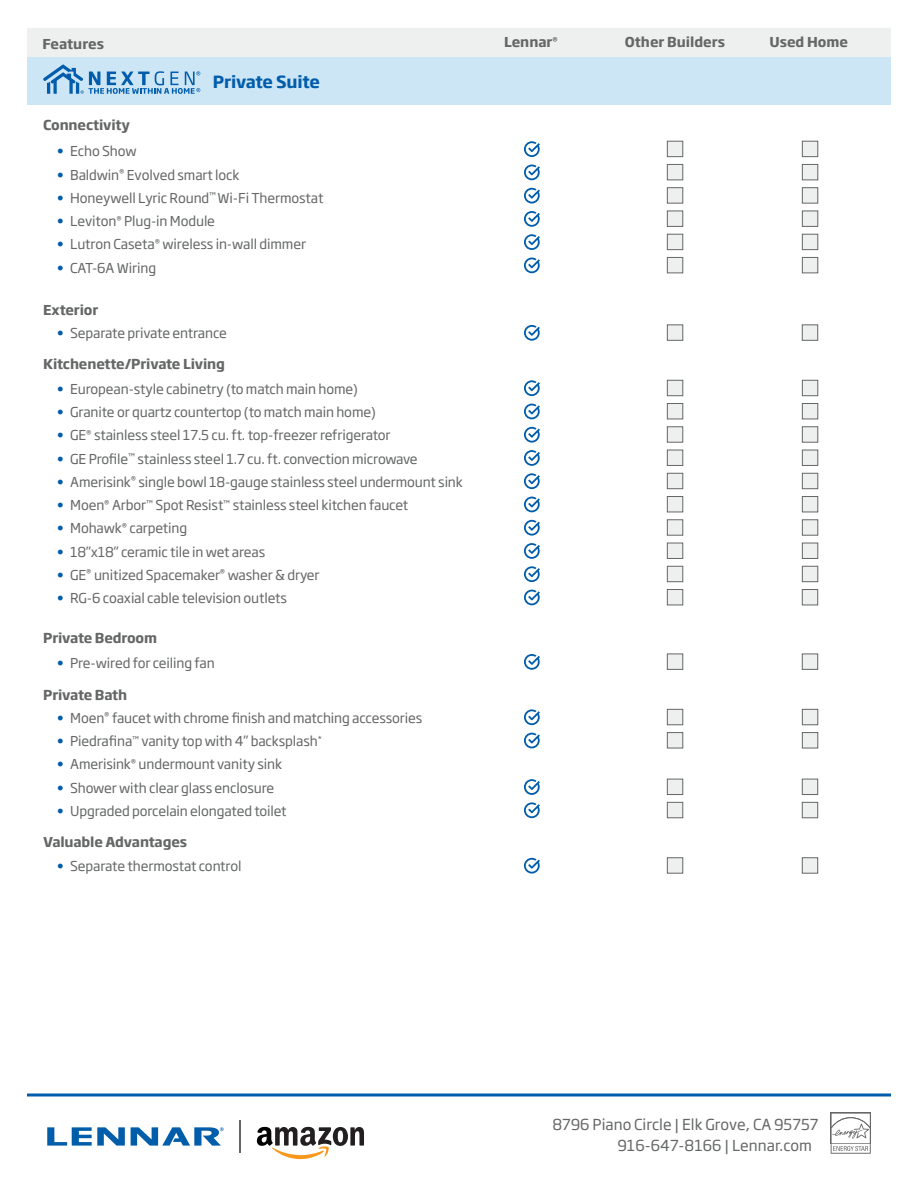
<style>
.page{position:relative;width:918px;height:1188px;background:#fff}
.page>*{position:absolute;margin:0;border:0;box-sizing:border-box;transform-origin:0 0}
.t1{font:700 16.5px "Soho Gothic Pro";letter-spacing:-.01em;color:#015dab}
.t2{font:15px/20.7px "Soho Gothic Pro";color:#656666}
.t3{font:13.5px "Soho Gothic Pro";letter-spacing:-.01em;color:#656666}
.Bullet__blue{font:700 13.5px "Soho Gothic Pro";letter-spacing:-.01em;color:#656666}
.s1{color:#015dab}
</style>
<div class="page">
<hr style="left:27px;top:1094px;width:378px;height:2px;background:#015dab">
<hr style="left:405px;top:1094px;width:405px;height:2px;background:#015dab">
<hr style="left:810px;top:1094px;width:81px;height:2px;background:#015dab">
<svg style="left:47px;top:1127px;width:78px;height:19px"></svg>
<svg style="left:131px;top:1127px;width:93px;height:19px"></svg>
<svg style="left:257px;top:1127px;width:107px;height:32px"></svg>
<hr style="left:240px;top:1120px;width:1px;height:33px;background:#666766">
<div style="left:831px;top:1113px;width:40px;height:31px;background:#9fa09f"></div>
<svg style="left:831px;top:1114px;width:40px;height:40px"></svg>
<div style="left:27px;top:28px;width:864px;height:29px;background:#eef0f0"></div>
<div style="left:27px;top:57px;width:864px;height:47px;background:#cde6f6"></div>
<svg style="left:43px;top:64px;width:157px;height:30px"></svg>
<svg style="left:524px;top:141px;width:16px;height:16px"></svg>
<div style="left:667px;top:141px;width:16px;height:16px;background:#eef0f0;border:1px solid #656666"></div>
<div style="left:802px;top:141px;width:16px;height:16px;background:#eef0f0;border:1px solid #656666"></div>
<svg style="left:524px;top:165px;width:16px;height:15px"></svg>
<div style="left:667px;top:164px;width:16px;height:16px;background:#eef0f0;border:1px solid #656666"></div>
<div style="left:802px;top:164px;width:16px;height:16px;background:#eef0f0;border:1px solid #656666"></div>
<svg style="left:524px;top:188px;width:16px;height:16px"></svg>
<div style="left:667px;top:187px;width:16px;height:17px;background:#eef0f0;border:1px solid #656666"></div>
<div style="left:802px;top:187px;width:16px;height:17px;background:#eef0f0;border:1px solid #656666"></div>
<svg style="left:524px;top:211px;width:16px;height:16px"></svg>
<div style="left:667px;top:211px;width:16px;height:16px;background:#eef0f0;border:1px solid #656666"></div>
<div style="left:802px;top:211px;width:16px;height:16px;background:#eef0f0;border:1px solid #656666"></div>
<svg style="left:524px;top:234px;width:16px;height:16px"></svg>
<div style="left:667px;top:234px;width:16px;height:16px;background:#eef0f0;border:1px solid #656666"></div>
<div style="left:802px;top:234px;width:16px;height:16px;background:#eef0f0;border:1px solid #656666"></div>
<svg style="left:524px;top:258px;width:16px;height:15px"></svg>
<div style="left:667px;top:257px;width:16px;height:16px;background:#eef0f0;border:1px solid #656666"></div>
<div style="left:802px;top:257px;width:16px;height:16px;background:#eef0f0;border:1px solid #656666"></div>
<svg style="left:524px;top:325px;width:16px;height:16px"></svg>
<div style="left:667px;top:324px;width:16px;height:17px;background:#eef0f0;border:1px solid #656666"></div>
<div style="left:802px;top:324px;width:16px;height:17px;background:#eef0f0;border:1px solid #656666"></div>
<svg style="left:524px;top:380px;width:16px;height:16px"></svg>
<div style="left:667px;top:380px;width:16px;height:16px;background:#eef0f0;border:1px solid #656666"></div>
<div style="left:802px;top:380px;width:16px;height:16px;background:#eef0f0;border:1px solid #656666"></div>
<svg style="left:524px;top:404px;width:16px;height:15px"></svg>
<div style="left:667px;top:403px;width:16px;height:16px;background:#eef0f0;border:1px solid #656666"></div>
<div style="left:802px;top:403px;width:16px;height:16px;background:#eef0f0;border:1px solid #656666"></div>
<svg style="left:524px;top:427px;width:16px;height:16px"></svg>
<div style="left:667px;top:426px;width:16px;height:17px;background:#eef0f0;border:1px solid #656666"></div>
<div style="left:802px;top:426px;width:16px;height:17px;background:#eef0f0;border:1px solid #656666"></div>
<svg style="left:524px;top:450px;width:16px;height:16px"></svg>
<div style="left:667px;top:450px;width:16px;height:16px;background:#eef0f0;border:1px solid #656666"></div>
<div style="left:802px;top:450px;width:16px;height:16px;background:#eef0f0;border:1px solid #656666"></div>
<svg style="left:524px;top:473px;width:16px;height:16px"></svg>
<div style="left:667px;top:473px;width:16px;height:16px;background:#eef0f0;border:1px solid #656666"></div>
<div style="left:802px;top:473px;width:16px;height:16px;background:#eef0f0;border:1px solid #656666"></div>
<svg style="left:524px;top:497px;width:16px;height:15px"></svg>
<div style="left:667px;top:496px;width:16px;height:16px;background:#eef0f0;border:1px solid #656666"></div>
<div style="left:802px;top:496px;width:16px;height:16px;background:#eef0f0;border:1px solid #656666"></div>
<svg style="left:524px;top:520px;width:16px;height:16px"></svg>
<div style="left:667px;top:519px;width:16px;height:17px;background:#eef0f0;border:1px solid #656666"></div>
<div style="left:802px;top:519px;width:16px;height:17px;background:#eef0f0;border:1px solid #656666"></div>
<svg style="left:524px;top:543px;width:16px;height:16px"></svg>
<div style="left:667px;top:543px;width:16px;height:16px;background:#eef0f0;border:1px solid #656666"></div>
<div style="left:802px;top:543px;width:16px;height:16px;background:#eef0f0;border:1px solid #656666"></div>
<svg style="left:524px;top:566px;width:16px;height:16px"></svg>
<div style="left:667px;top:566px;width:16px;height:16px;background:#eef0f0;border:1px solid #656666"></div>
<div style="left:802px;top:566px;width:16px;height:16px;background:#eef0f0;border:1px solid #656666"></div>
<svg style="left:524px;top:590px;width:16px;height:15px"></svg>
<div style="left:667px;top:589px;width:16px;height:16px;background:#eef0f0;border:1px solid #656666"></div>
<div style="left:802px;top:589px;width:16px;height:16px;background:#eef0f0;border:1px solid #656666"></div>
<svg style="left:524px;top:654px;width:16px;height:16px"></svg>
<div style="left:667px;top:654px;width:16px;height:16px;background:#eef0f0;border:1px solid #656666"></div>
<div style="left:802px;top:654px;width:16px;height:16px;background:#eef0f0;border:1px solid #656666"></div>
<svg style="left:524px;top:709px;width:16px;height:16px"></svg>
<div style="left:667px;top:709px;width:16px;height:16px;background:#eef0f0;border:1px solid #656666"></div>
<div style="left:802px;top:709px;width:16px;height:16px;background:#eef0f0;border:1px solid #656666"></div>
<svg style="left:524px;top:733px;width:16px;height:15px"></svg>
<div style="left:667px;top:732px;width:16px;height:16px;background:#eef0f0;border:1px solid #656666"></div>
<div style="left:802px;top:732px;width:16px;height:16px;background:#eef0f0;border:1px solid #656666"></div>
<svg style="left:524px;top:779px;width:16px;height:16px"></svg>
<div style="left:667px;top:779px;width:16px;height:16px;background:#eef0f0;border:1px solid #656666"></div>
<div style="left:802px;top:779px;width:16px;height:16px;background:#eef0f0;border:1px solid #656666"></div>
<svg style="left:524px;top:802px;width:16px;height:16px"></svg>
<div style="left:667px;top:802px;width:16px;height:16px;background:#eef0f0;border:1px solid #656666"></div>
<div style="left:802px;top:802px;width:16px;height:16px;background:#eef0f0;border:1px solid #656666"></div>
<svg style="left:524px;top:858px;width:16px;height:16px"></svg>
<div style="left:667px;top:857px;width:16px;height:17px;background:#eef0f0;border:1px solid #656666"></div>
<div style="left:802px;top:857px;width:16px;height:17px;background:#eef0f0;border:1px solid #656666"></div>
<p class="Bullet__blue" style="left:43px;top:33px;width:63px">Features</p>
<p class="Bullet__blue" style="left:504px;top:32px;width:55px">Lennar<sup>®</sup></p>
<p class="Bullet__blue" style="left:625px;top:32px;width:102px">Other Builders</p>
<p class="Bullet__blue" style="left:769px;top:32px;width:80px">Used Home</p>
<p class="t1" style="left:213px;top:69px;width:109px">Private Suite</p>
<p class="Bullet__blue" style="left:43px;top:114px;width:88px">Connectivity</p>
<p class="t3" style="left:57px;top:141px;width:82px"><span class="s1">•</span> Echo Show</p>
<p class="t3" style="left:57px;top:164px;width:184px"><span class="s1">•</span> Baldwin<sup>®</sup> Evolved smart lock</p>
<p class="t3" style="left:57px;top:187px;width:268px"><span class="s1">•</span> Honeywell Lyric Round<sup>™</sup> Wi-Fi Thermostat</p>
<p class="t3" style="left:57px;top:211px;width:160px"><span class="s1">•</span> Leviton<sup>®</sup> Plug-in Module</p>
<p class="t3" style="left:57px;top:234px;width:251px"><span class="s1">•</span> Lutron Caseta<sup>®</sup> wireless in-wall dimmer</p>
<p class="t3" style="left:57px;top:257px;width:101px"><span class="s1">•</span> CAT-6A Wiring</p>
<p class="Bullet__blue" style="left:43px;top:299px;width:57px">Exterior</p>
<p class="t3" style="left:57px;top:323px;width:172px"><span class="s1">•</span> Separate private entrance</p>
<p class="Bullet__blue" style="left:43px;top:353px;width:183px">Kitchenette/Private Living</p>
<p class="t3" style="left:57px;top:378px;width:303px"><span class="s1">•</span> European-style cabinetry (to match main home)</p>
<p class="t3" style="left:57px;top:402px;width:321px"><span class="s1">•</span> Granite or quartz countertop (to match main home)</p>
<p class="t3" style="left:57px;top:425px;width:335px"><span class="s1">•</span> GE<sup>®</sup> stainless steel 17.5 cu. ft. top-freezer refrigerator</p>
<p class="t3" style="left:57px;top:448px;width:362px"><span class="s1">•</span> GE Profile<sup>™</sup> stainless steel 1.7 cu. ft. convection microwave</p>
<p class="t3" style="left:57px;top:471px;width:408px"><span class="s1">•</span> Amerisink<sup>®</sup> single bowl 18-gauge stainless steel undermount sink</p>
<p class="t3" style="left:57px;top:495px;width:353px"><span class="s1">•</span> Moen<sup>®</sup> Arbor<sup>™</sup> Spot Resist<sup>™</sup> stainless steel kitchen faucet</p>
<p class="t3" style="left:57px;top:518px;width:132px"><span class="s1">•</span> Mohawk<sup>®</sup> carpeting</p>
<p class="t3" style="left:57px;top:541px;width:210px"><span class="s1">•</span> 18”x18” ceramic tile in wet areas</p>
<p class="t3" style="left:57px;top:564px;width:264px"><span class="s1">•</span> GE<sup>®</sup> unitized Spacemaker<sup>®</sup> washer &amp; dryer</p>
<p class="t3" style="left:57px;top:588px;width:232px"><span class="s1">•</span> RG-6 coaxial cable television outlets</p>
<p class="Bullet__blue" style="left:43px;top:627px;width:115px">Private Bedroom</p>
<p class="t3" style="left:57px;top:652px;width:160px"><span class="s1">•</span> Pre-wired for ceiling fan</p>
<p class="Bullet__blue" style="left:43px;top:684px;width:86px">Private Bath</p>
<p class="t3" style="left:57px;top:707px;width:367px"><span class="s1">•</span> Moen<sup>®</sup> faucet with chrome finish and matching accessories</p>
<p class="t3" style="left:57px;top:731px;width:267px"><span class="s1">•</span> Piedrafina<sup>™</sup> vanity top with 4” backsplash<sup>*</sup></p>
<p class="t3" style="left:57px;top:754px;width:227px"><span class="s1">•</span> Amerisink<sup>®</sup> undermount vanity sink</p>
<p class="t3" style="left:57px;top:777px;width:219px"><span class="s1">•</span> Shower with clear glass enclosure</p>
<p class="t3" style="left:57px;top:800px;width:232px"><span class="s1">•</span> Upgraded porcelain elongated toilet</p>
<p class="Bullet__blue" style="left:43px;top:831px;width:146px">Valuable Advantages</p>
<p class="t3" style="left:57px;top:856px;width:186px"><span class="s1">•</span> Separate thermostat control</p>
<p class="t2" style="left:617px;top:1114px;width:202px;text-indent:-65px">8796 Piano Circle | Elk Grove, CA 95757<br>916-647-8166 | Lennar.com</p>
</div>
